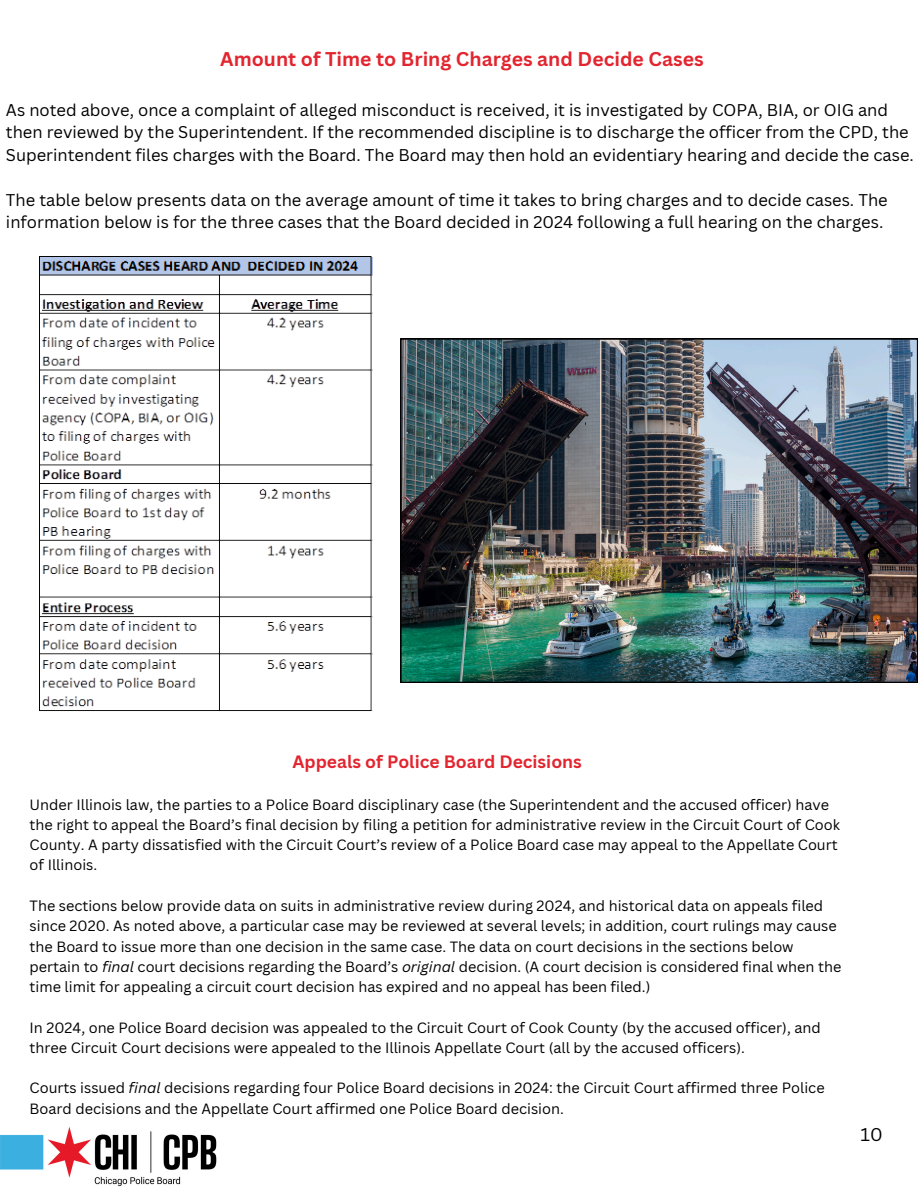
<style>
.page{position:relative;width:918px;height:1188px;background:#fff}
.page>*{position:absolute;margin:0;border:0;box-sizing:border-box;transform-origin:0 0}
.t1{font:700 19.35px "Canva Sans";color:#e2252f}
.t2{font:18px "Canva Sans";color:#000}
.t3{font:700 17.4px "Canva Sans";color:#e2252f}
.t4{font:16.5px/22.5px "Canva Sans";color:#000}
.t5{font:14.55px/20.2px "Canva Sans";color:#000}
.s1{font-style:italic}
</style>
<div class="page">
<img style="left:0;top:1127px;width:217px;height:60px">
<img style="left:400px;top:339px;width:518px;height:344px">
<img style="left:40px;top:257px;width:333px;height:454px">
<p class="t1" style="left:220px;top:46px;width:485px">Amount of Time to Bring Charges and Decide Cases</p>
<p class="t4" style="left:6px;top:98px;width:909px">As noted above, once a complaint of alleged misconduct is received, it is investigated by COPA, BIA, or OIG and then reviewed by the Superintendent. If the recommended discipline is to discharge the officer from the CPD, the<br>Superintendent files charges with the Board. The Board may then hold an evidentiary hearing and decide the case.</p>
<p class="t4" style="left:6px;top:188px;width:883px">The table below presents data on the average amount of time it takes to bring charges and to decide cases. The information below is for the three cases that the Board decided in 2024 following a full hearing on the charges.</p>
<h1 class="t3" style="left:292px;top:749px;width:291px">Appeals of Police Board Decisions</h1>
<h4 class="t5" style="left:30px;top:794px;width:812px">Under Illinois law, the parties to a Police Board disciplinary case (the Superintendent and the accused officer) have the right to appeal the Board’s final decision by filing a petition for administrative review in the Circuit Court of Cook County. A party dissatisfied with the Circuit Court’s review of a Police Board case may appeal to the Appellate Court of Illinois.</h4>
<p class="t5" style="left:30px;top:895px;width:813px">The sections below provide data on suits in administrative review during 2024, and historical data on appeals filed since 2020. As noted above, a particular case may be reviewed at several levels; in addition, court rulings may cause the Board to issue more than one decision in the same case. The data on court decisions in the sections below pertain to <span class="s1">final</span> court decisions regarding the Board’s <span class="s1">original</span> decision. (A court decision is considered final when the time limit for appealing a circuit court decision has expired and no appeal has been filed.)</p>
<h3 class="t5" style="left:30px;top:1017px;width:793px">In 2024, one Police Board decision was appealed to the Circuit Court of Cook County (by the accused officer), and three Circuit Court decisions were appealed to the Illinois Appellate Court (all by the accused officers).</h3>
<p class="t5" style="left:30px;top:1078px;width:797px">Courts issued <span class="s1">final</span> decisions regarding four Police Board decisions in 2024: the Circuit Court affirmed three Police<br>Board decisions and the Appellate Court affirmed one Police Board decision.</p>
<p class="t2" style="left:860px;top:1122px;width:24px">10</p>
</div>
